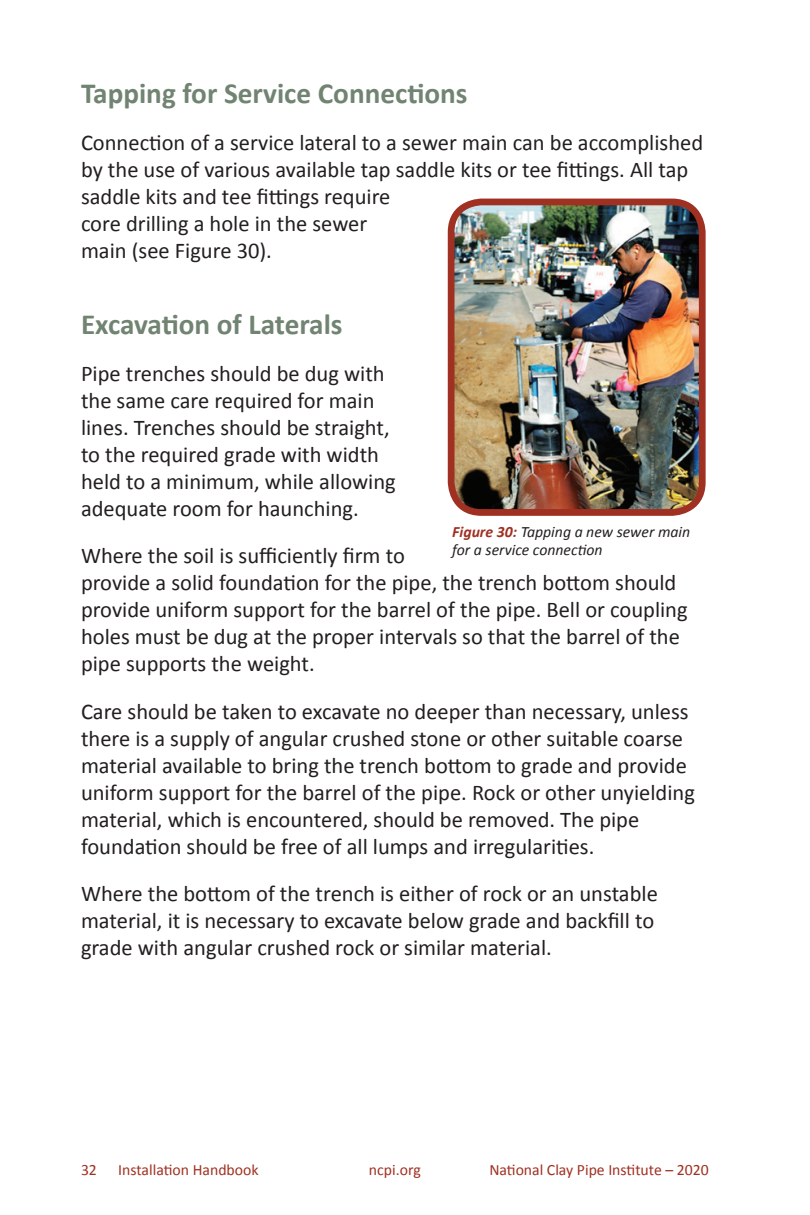
<style>
.page{position:relative;width:810px;height:1215px;background:#fff}
.page>*{position:absolute;margin:0;border:0;box-sizing:border-box;transform-origin:0 0}
.t1{font:700 29.25px "Calibri";color:#718472}
.t2{font:22.5px/27px "Calibri";color:#231f20}
.t3{font:15.75px "Calibri";color:#a03022}
.t4{font:italic 15.75px/18.9px "Calibri";color:#231f20}
.s1{font-weight:700;color:#a03022}
</style>
<div class="page">
<img style="left:451px;top:205px;width:247px;height:303px">
<div style="left:448px;top:199px;width:258px;height:317px;border:7px solid #a03022;border-radius:30px"></div>
<p class="t1" style="left:81px;top:75px;width:388px">Tapping for Service Connections</p>
<p class="t2" style="left:81px;top:129px;width:624px">Connection of a service lateral to a sewer main can be accomplished by the use of various available tap saddle kits or tee fittings. All tap saddle kits and tee fittings require<br>core drilling a hole in the sewer<br>main (see Figure 30).</p>
<p class="t1" style="left:81px;top:305px;width:263px">Excavation of Laterals</p>
<p class="t2" style="left:81px;top:360px;width:316px">Pipe trenches should be dug with the same care required for main lines. Trenches should be straight, to the required grade with width held to a minimum, while allowing adequate room for haunching.</p>
<p class="t2" style="left:81px;top:542px;width:608px">Where the soil is sufficiently firm to<br>provide a solid foundation for the pipe, the trench bottom should provide uniform support for the barrel of the pipe. Bell or coupling holes must be dug at the proper intervals so that the barrel of the pipe supports the weight.</p>
<p class="t2" style="left:81px;top:698px;width:615px">Care should be taken to excavate no deeper than necessary, unless there is a supply of angular crushed stone or other suitable coarse material available to bring the trench bottom to grade and provide uniform support for the barrel of the pipe. Rock or other unyielding material, which is encountered, should be removed. The pipe foundation should be free of all lumps and irregularities.</p>
<p class="t2" style="left:81px;top:880px;width:578px">Where the bottom of the trench is either of rock or an unstable material, it is necessary to excavate below grade and backfill to grade with angular crushed rock or similar material.</p>
<p class="t4" style="left:452px;top:521px;width:240px"><span class="s1">Figure 30:</span> Tapping a new sewer main for a service connection</p>
<p class="t3" style="left:81px;top:1159px;width:17px">32</p>
<p class="t3" style="left:118px;top:1159px;width:142px">Installation Handbook</p>
<p class="t3" style="left:369px;top:1159px;width:53px">ncpi.org</p>
<p class="t3" style="left:489px;top:1159px;width:221px">National Clay Pipe Institute – 2020</p>
</div>
